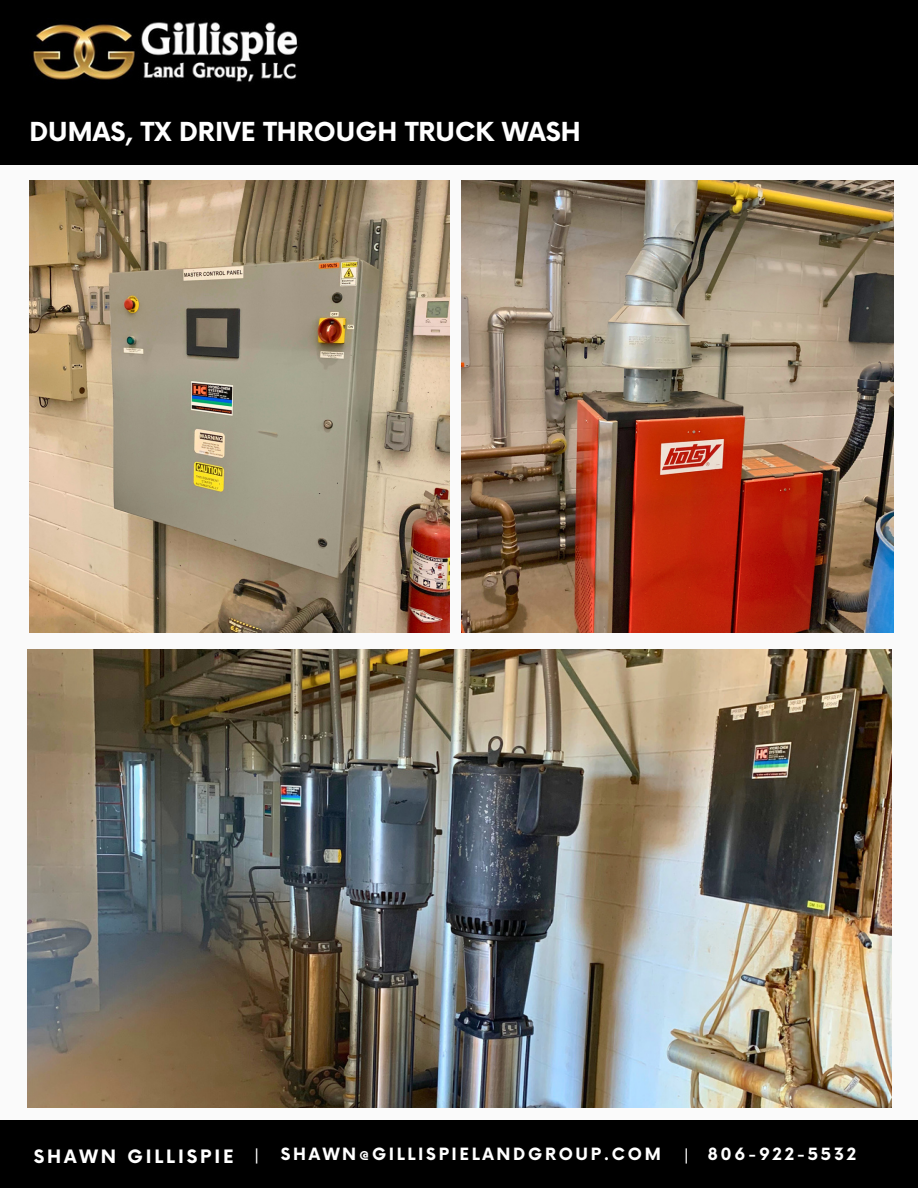
<style>
.page{position:relative;width:918px;height:1188px;background:#fafafa}
.page>*{position:absolute;margin:0;border:0;box-sizing:border-box;transform-origin:0 0}
.t1{font:700 25.5px "Now";color:#fff}
.t2{font:700 18px "Now";letter-spacing:.16em;color:#fff}
.t3{font:500 16.8px "Now";color:#fff}
.t4{font:700 16.5px "Now";letter-spacing:.16em;color:#fff}
</style>
<div class="page">
<div style="left:0;top:0;width:918px;height:164px;background:#000"></div>
<img style="left:32px;top:21px;width:266px;height:61px">
<div style="left:0;top:1120px;width:918px;height:68px;background:#000"></div>
<img style="left:29px;top:181px;width:420px;height:452px">
<img style="left:27px;top:650px;width:864px;height:458px">
<img style="left:461px;top:181px;width:432px;height:452px">
<h2 class="t1" style="left:29px;top:118px;width:553px">DUMAS, TX DRIVE THROUGH TRUCK WASH</h2>
<h1 class="t2" style="left:34px;top:1147px;width:201px">SHAWN GILLISPIE</h1>
<p class="t3" style="left:254px;top:1146px;width:7px">|</p>
<p class="t4" style="left:281px;top:1145px;width:382px">SHAWN@GILLISPIELANDGROUP.COM</p>
<h2 class="t3" style="left:684px;top:1146px;width:7px">|</h2>
<p class="t4" style="left:708px;top:1145px;width:150px">806-922-5532</p>
</div>
